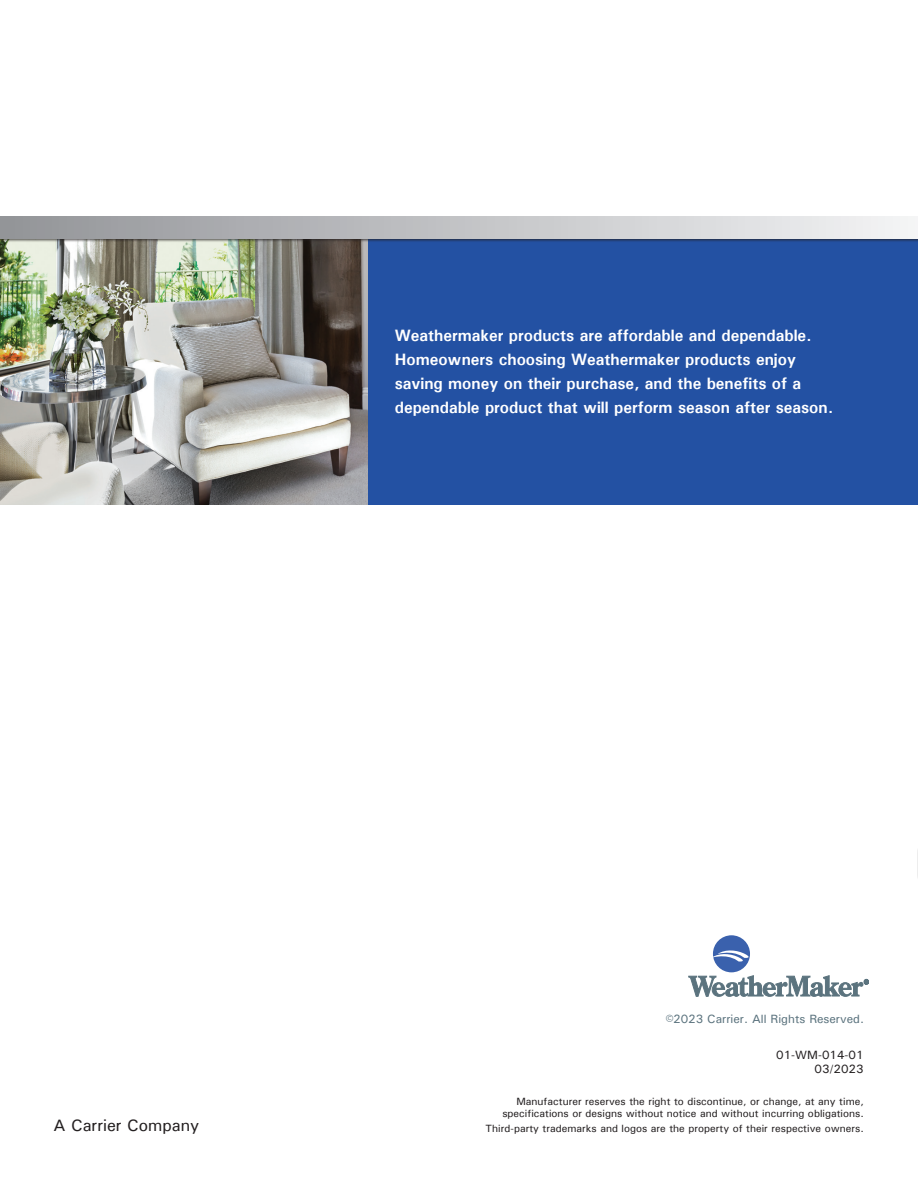
<style>
.page{position:relative;width:918px;height:1188px;background:#fff}
.page>*{position:absolute;margin:0;border:0;box-sizing:border-box;transform-origin:0 0}
.t1{font:700 16.5px/24px "Univers";color:#fff}
.t2{font:500 16.5px "Univers";color:#231f20}
.t3{font:500 12px "Univers";color:#5b737e}
.t4{font:500 12px "Univers";color:#231f20}
.t5{font:10.5px/12px "Univers";color:#231f20;text-align:right}
.s1{font-size:15px}
</style>
<div class="page">
<img style="left:0;top:242px;width:368px;height:262px">
<div style="left:368px;top:234px;width:550px;height:270px;background:#2351a3"></div>
<div style="left:0;top:216px;width:918px;height:26px;background:#231f20;opacity:.75"></div>
<div style="left:0;top:216px;width:918px;height:22px;background:linear-gradient(to right,#929498,#f3f3f5)"></div>
<div style="left:713px;top:935px;width:37px;height:37px;background:#3a61ad;border-radius:50%"></div>
<svg style="left:713px;top:949px;width:37px;height:13px"></svg>
<svg style="left:689px;top:976px;width:180px;height:20px"></svg>
<hr style="left:917px;top:848px;width:1px;height:33px;background:#f5f5f5">
<p class="t1" style="left:395px;top:323px;width:440px">Weathermaker products are affordable and dependable.<br>Homeowners choosing Weathermaker products enjoy saving money on their purchase, and the benefits of a dependable product that will perform season after season.</p>
<p class="t2" style="left:54px;top:1115px;width:147px">A Carrier Company</p>
<p class="t3" style="left:666px;top:1011px;width:200px"><span class="s1">©</span>2023 Carrier. All Rights Reserved.</p>
<p class="t4" style="left:776px;top:1047px;width:89px">01-WM-014-01</p>
<p class="t4" style="left:815px;top:1061px;width:51px">03/2023</p>
<p class="t5" style="left:502px;top:1095px;width:363px">Manufacturer reserves the right to discontinue, or change, at any time, specifications or designs without notice and without incurring obligations.</p>
<p class="t5" style="left:486px;top:1122px;width:380px">Third-party trademarks and logos are the property of their respective owners.</p>
</div>
